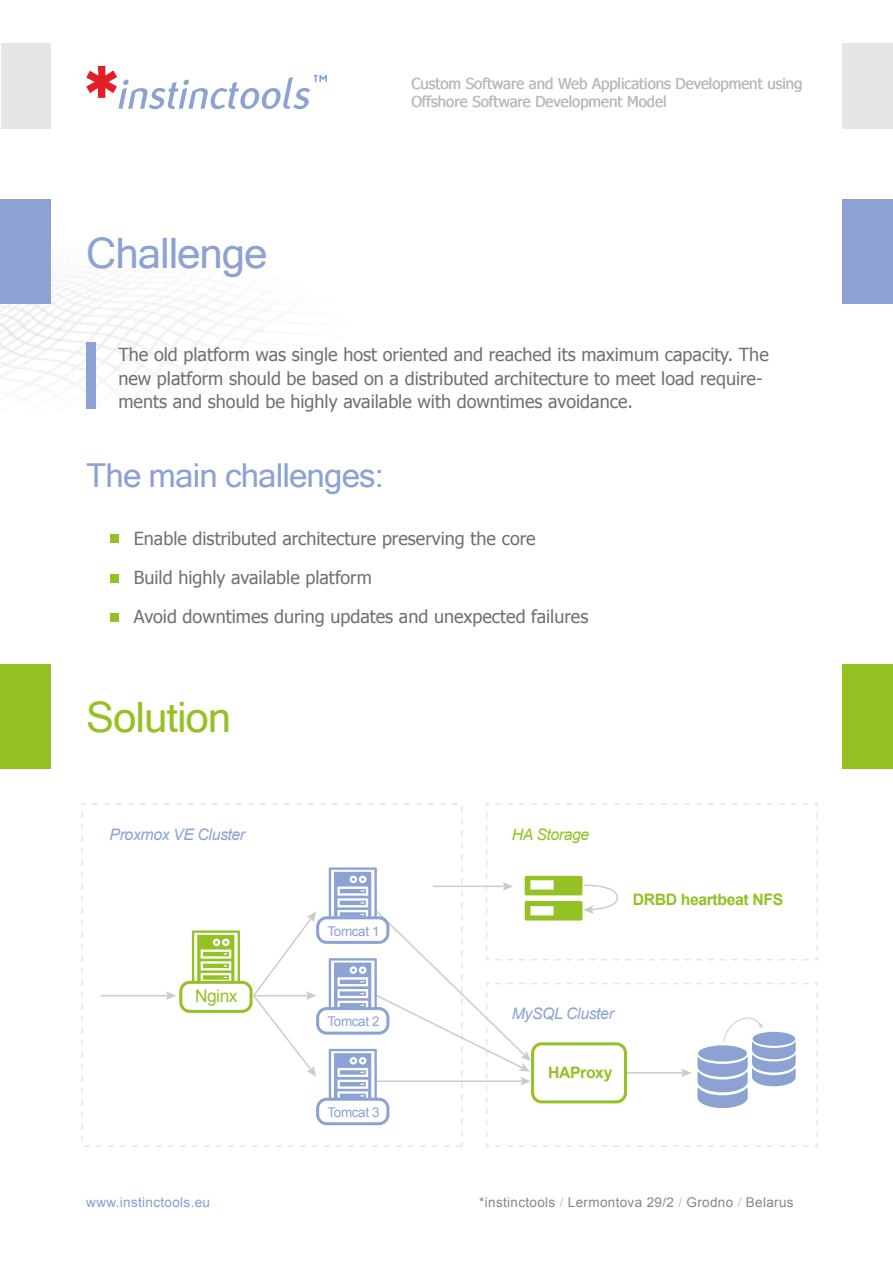
<style>
.page{position:relative;width:893px;height:1263px;background:#fff}
.page>*{position:absolute;margin:0;border:0;box-sizing:border-box;transform-origin:0 0}
.t1{font:42px "Microsoft Sans Serif";letter-spacing:-.025em;color:#8ba2d3}
.t2{font:42px "Microsoft Sans Serif";letter-spacing:-.025em;color:#94c124}
.t3{font:33px "Microsoft Sans Serif";letter-spacing:-.025em;color:#8ba2d3}
.t4{font:18px/24px "Tahoma";color:#717070}
.t5{font:17.4px "Arial";letter-spacing:-.025em;color:#94c124}
.t6{font:italic 15.75px "Arial";letter-spacing:-.025em;color:#8ba2d3}
.t7{font:700 15.75px "Arial";letter-spacing:-.025em;color:#94c124}
.t8{font:italic 15.75px "Arial";letter-spacing:-.025em;color:#94c124}
.t9{font:15px/18px "Tahoma";color:#bbbcbe}
.t10{font:13.5px "Arial";letter-spacing:.025em;color:#868787}
.t11{font:13.5px "Arial";letter-spacing:-.025em;color:#8ba2d3}
.t12{font:13.5px "Arial";letter-spacing:.025em;color:#809fd2}
.s1{color:#c6c5c5}
</style>
<div class="page">
<svg style="left:192px;top:930px;width:48px;height:51px"></svg>
<div style="left:179px;top:981px;width:74px;height:32px;border:3px solid #94c124;border-radius:9px"></div>
<img style="left:0;top:270px;width:262px;height:123px">
<div style="left:0;top:200px;width:51px;height:104px;background:#8ba2d3"></div>
<div style="left:842px;top:200px;width:51px;height:104px;background:#8ba2d3"></div>
<div style="left:842px;top:43px;width:51px;height:86px;background:#e6e6e6"></div>
<div style="left:1px;top:43px;width:49px;height:86px;background:#e6e6e6"></div>
<svg style="left:86px;top:66px;width:241px;height:43px"></svg>
<div style="left:0;top:664px;width:51px;height:104px;background:#94c124"></div>
<div style="left:842px;top:664px;width:51px;height:104px;background:#94c124"></div>
<div style="left:86px;top:342px;width:10px;height:67px;background:#8ba2d3"></div>
<div style="left:110px;top:534px;width:8px;height:9px;background:#94c124"></div>
<div style="left:110px;top:574px;width:8px;height:8px;background:#94c124"></div>
<div style="left:110px;top:614px;width:8px;height:8px;background:#94c124"></div>
<hr style="left:101px;top:995px;width:68px;height:1px;background:#ccc">
<svg style="left:166px;top:991px;width:10px;height:9px"></svg>
<svg style="left:252px;top:912px;width:64px;height:165px"></svg>
<div style="left:316px;top:916px;width:73px;height:28px;border:3px solid #8ba2d3;border-radius:9px"></div>
<div style="left:316px;top:1007px;width:73px;height:27px;border:3px solid #8ba2d3;border-radius:9px"></div>
<svg style="left:329px;top:803px;width:489px;height:344px"></svg>
<div style="left:318px;top:1099px;width:70px;height:25px;background:#fff;border-radius:9px"></div>
<div style="left:316px;top:1098px;width:73px;height:27px;border:3px solid #8ba2d3;border-radius:9px"></div>
<h1 class="t1" style="left:86px;top:229px;width:183px">Challenge</h1>
<p class="t9" style="left:411px;top:74px;width:393px">Custom Software and Web Applications Development using<br>Offshore Software Development Model</p>
<p class="t4" style="left:118px;top:341px;width:652px">The old platform was single host oriented and reached its maximum capacity. The new platform should be based on a distributed architecture to meet load require&shy;ments and should be highly available with downtimes avoidance.</p>
<h2 class="t3" style="left:86px;top:457px;width:299px">The main challenges:</h2>
<p class="t4" style="left:134px;top:518px;width:456px;line-height:39px">Enable distributed architecture preserving the core<br>Build highly available platform<br>Avoid downtimes during updates and unexpected failures</p>
<h1 class="t2" style="left:86px;top:693px;width:146px">Solution</h1>
<p class="t6" style="left:110px;top:824px;width:137px">Proxmox VE Cluster</p>
<p class="t8" style="left:512px;top:824px;width:79px">HA Storage</p>
<p class="t11" style="left:327px;top:922px;width:54px">Tomcat 1</p>
<p class="t7" style="left:633px;top:889px;width:152px">DRBD heartbeat NFS</p>
<p class="t5" style="left:195px;top:985px;width:44px">Nginx</p>
<p class="t11" style="left:327px;top:1013px;width:54px">Tomcat 2</p>
<p class="t11" style="left:327px;top:1103px;width:54px">Tomcat 3</p>
<p class="t6" style="left:512px;top:1003px;width:104px">MySQL Cluster</p>
<p class="t7" style="left:548px;top:1062px;width:66px">HAProxy</p>
<p class="t12" style="left:86px;top:1194px;width:125px">www.instinctools.eu</p>
<p class="t10" style="left:479px;top:1194px;width:316px">*instinctools <span class="s1">/</span> Lermontova 29/2 <span class="s1">/</span> Grodno <span class="s1">/</span> Belarus</p>
</div>
